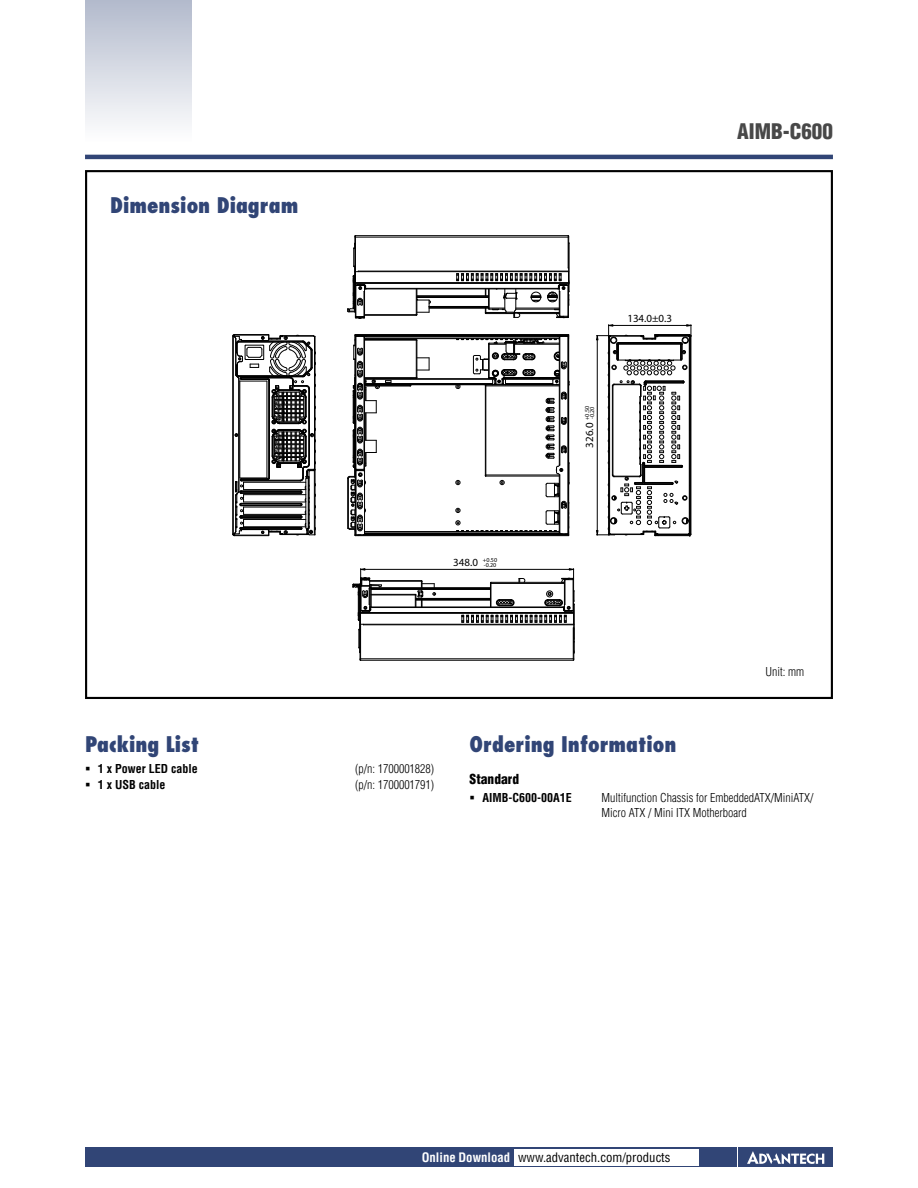
<style>
.page{position:relative;width:918px;height:1188px;background:#fff}
.page>*{position:absolute;margin:0;border:0;box-sizing:border-box;transform-origin:0 0}
.t1{font:800 condensed 21px "Futura";color:#314576}
.t2{font:900 condensed 21px "Helvetica";color:#484848}
.t3{font:900 condensed 13.5px "Helvetica";color:#000}
.t4{font:condensed 12.75px "Helvetica";color:#000}
.t5{font:300 condensed 12px/14.2px "Helvetica";color:#000}
.t6{font:700 condensed 12px "Helvetica";color:#000}
.t7{font:10.95px "Myriad";color:#000}
.t8{font:6.15px/5.1px "Myriad";color:#000}
.s1{font-weight:700;color:#fff}
</style>
<div class="page">
<div style="left:85px;top:1147px;width:651px;height:20px;background:#314576"></div>
<div style="left:738px;top:1147px;width:95px;height:20px;background:#314576"></div>
<svg style="left:747px;top:1151px;width:77px;height:13px"></svg>
<div style="left:514px;top:1149px;width:184px;height:16px;background:#fff"></div>
<hr style="left:85px;top:155px;width:748px;height:4px;background:#314576">
<div style="left:85px;top:0;width:106px;height:143px;background:linear-gradient(to bottom,#b2bacc,#fff)"></div>
<hr style="left:365px;top:569px;width:204px;height:1px;background:#000">
<hr style="left:416px;top:600px;width:74px;height:1px;background:#000">
<hr style="left:416px;top:599px;width:74px;height:1px;background:#000">
<hr style="left:416px;top:598px;width:74px;height:1px;background:#000">
<hr style="left:371px;top:589px;width:119px;height:1px;background:#000">
<hr style="left:371px;top:588px;width:119px;height:1px;background:#000">
<hr style="left:371px;top:587px;width:119px;height:1px;background:#000">
<hr style="left:361px;top:613px;width:213px;height:1px;background:#000">
<hr style="left:361px;top:612px;width:213px;height:1px;background:#000">
<hr style="left:370px;top:607px;width:194px;height:1px;background:#000">
<hr style="left:371px;top:595px;width:44px;height:1px;background:#000">
<hr style="left:371px;top:594px;width:44px;height:1px;background:#000">
<hr style="left:370px;top:581px;width:51px;height:1px;background:#000">
<hr style="left:370px;top:580px;width:51px;height:1px;background:#000">
<svg style="left:415px;top:580px;width:21px;height:27px"></svg>
<hr style="left:361px;top:660px;width:212px;height:1px;background:#000">
<hr style="left:360px;top:658px;width:214px;height:1px;background:#000">
<svg style="left:462px;top:568px;width:113px;height:75px"></svg>
<hr style="left:360px;top:624px;width:214px;height:1px;background:#000">
<hr style="left:573px;top:628px;width:1px;height:31px;background:#000">
<hr style="left:574px;top:624px;width:1px;height:36px;background:#000">
<svg style="left:573px;top:651px;width:2px;height:10px"></svg>
<svg style="left:352px;top:568px;width:30px;height:93px"></svg>
<svg style="left:232px;top:334px;width:84px;height:202px"></svg>
<hr style="left:429px;top:308px;width:60px;height:1px;background:#000">
<hr style="left:429px;top:307px;width:60px;height:1px;background:#000">
<hr style="left:429px;top:306px;width:60px;height:1px;background:#000">
<hr style="left:417px;top:297px;width:72px;height:1px;background:#000">
<hr style="left:417px;top:296px;width:72px;height:1px;background:#000">
<hr style="left:417px;top:295px;width:72px;height:1px;background:#000">
<hr style="left:365px;top:289px;width:194px;height:1px;background:#000">
<hr style="left:367px;top:288px;width:191px;height:1px;background:#000">
<hr style="left:355px;top:283px;width:214px;height:1px;background:#000">
<hr style="left:355px;top:282px;width:214px;height:1px;background:#000">
<hr style="left:365px;top:315px;width:51px;height:1px;background:#000">
<hr style="left:365px;top:314px;width:51px;height:1px;background:#000">
<svg style="left:416px;top:289px;width:15px;height:27px"></svg>
<hr style="left:569px;top:243px;width:1px;height:49px;background:#000">
<hr style="left:358px;top:271px;width:211px;height:1px;background:#000">
<svg style="left:456px;top:268px;width:114px;height:50px"></svg>
<hr style="left:355px;top:237px;width:214px;height:1px;background:#000">
<hr style="left:355px;top:235px;width:213px;height:1px;background:#000">
<hr style="left:568px;top:236px;width:1px;height:36px;background:#000">
<svg style="left:568px;top:235px;width:2px;height:9px"></svg>
<svg style="left:347px;top:235px;width:20px;height:84px"></svg>
<hr style="left:365px;top:384px;width:128px;height:1px;background:#000">
<hr style="left:365px;top:383px;width:128px;height:1px;background:#000">
<hr style="left:365px;top:379px;width:128px;height:1px;background:#000">
<hr style="left:365px;top:378px;width:131px;height:1px;background:#000">
<hr style="left:416px;top:340px;width:1px;height:38px;background:#000">
<hr style="left:417px;top:340px;width:1px;height:38px;background:#000">
<hr style="left:365px;top:386px;width:45px;height:1px;background:#000">
<hr style="left:365px;top:385px;width:45px;height:1px;background:#000">
<hr style="left:365px;top:377px;width:52px;height:1px;background:#000">
<svg style="left:417px;top:358px;width:13px;height:13px"></svg>
<hr style="left:365px;top:340px;width:52px;height:1px;background:#000">
<hr style="left:365px;top:339px;width:51px;height:1px;background:#000">
<hr style="left:358px;top:535px;width:211px;height:1px;background:#000">
<hr style="left:355px;top:334px;width:214px;height:1px;background:#000">
<hr style="left:367px;top:534px;width:191px;height:1px;background:#000">
<hr style="left:367px;top:533px;width:191px;height:1px;background:#000">
<hr style="left:365px;top:532px;width:194px;height:1px;background:#000">
<hr style="left:365px;top:531px;width:194px;height:1px;background:#000">
<hr style="left:365px;top:338px;width:194px;height:1px;background:#000">
<hr style="left:367px;top:336px;width:191px;height:1px;background:#000">
<hr style="left:365px;top:335px;width:195px;height:1px;background:#000">
<svg style="left:456px;top:335px;width:114px;height:201px"></svg>
<svg style="left:347px;top:334px;width:45px;height:202px"></svg>
<svg style="left:596px;top:324px;width:96px;height:213px"></svg>
<h1 class="t1" style="left:110px;top:191px;width:190px">Dimension Diagram</h1>
<h1 class="t2" style="left:737px;top:119px;width:97px">AIMB-C600</h1>
<p class="t7" style="left:584px;top:448px;width:43px;rotate:-90deg">326.0 <sup>+0.50</sup></p>
<p class="t8" style="left:590px;top:419px;width:14px;rotate:-90deg">-0.20</p>
<p class="t7" style="left:627px;top:313px;width:46px">134.0±0.3</p>
<p class="t8" style="left:483px;top:557px;width:16px">+0.50 -0.20</p>
<p class="t7" style="left:453px;top:556px;width:26px">348.0</p>
<h1 class="t1" style="left:85px;top:731px;width:116px">Packing List</h1>
<p class="t6" style="left:85px;top:761px;width:114px">▪ 1 x Power LED cable</p>
<p class="t5" style="left:355px;top:762px;width:81px">(p/n: 1700001828)</p>
<p class="t6" style="left:85px;top:778px;width:82px">▪ 1 x USB cable</p>
<p class="t5" style="left:355px;top:778px;width:81px">(p/n: 1700001791)</p>
<p class="t5" style="left:765px;top:665px;width:40px">Unit: mm</p>
<h1 class="t1" style="left:470px;top:731px;width:208px">Ordering Information</h1>
<p class="t3" style="left:470px;top:770px;width:51px">Standard</p>
<p class="t6" style="left:470px;top:791px;width:104px">▪ AIMB-C600-00A1E</p>
<p class="t5" style="left:601px;top:791px;width:213px">Multifunction Chassis for EmbeddedATX/MiniATX/<br>Micro ATX / Mini ITX Motherboard</p>
<p class="t4" style="left:422px;top:1150px;width:250px"><span class="s1">Online Download</span> www.advantech.com/products</p>
</div>
